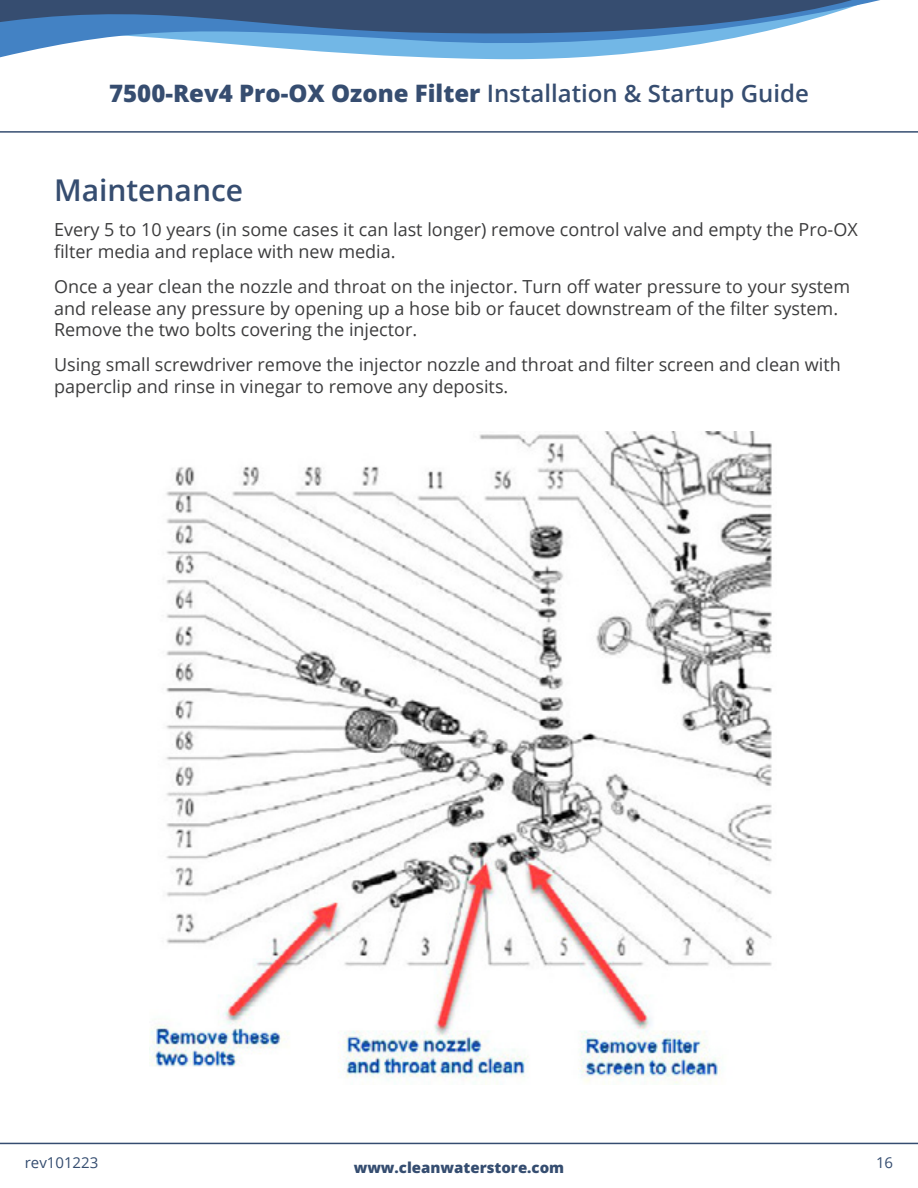
<style>
.page{position:relative;width:918px;height:1188px;background:#fff}
.page>*{position:absolute;margin:0;border:0;box-sizing:border-box;transform-origin:0 0}
.t1{font:600 30px "Open Sans";color:#364d70}
.t2{font:800 24px "Open Sans";color:#364d70}
.t3{font:18px/21.6px "Open Sans";color:#3c3c3d}
.t4{font:800 15px "Open Sans";color:#354d70}
.t5{font:15px "Open Sans";color:#354d70}
.s1{font-weight:600}
</style>
<div class="page">
<svg style="left:0;top:131px;width:918px;height:2px;background:#667893"></svg>
<svg style="left:0;top:41px;width:717px;height:19px"></svg>
<svg style="left:0;top:0;width:880px;height:41px;background:#52759e"></svg>
<svg style="left:0;top:1143px;width:918px;height:2px;background:#8695aa"></svg>
<img style="left:150px;top:432px;width:622px;height:652px">
<h2 class="t2" style="left:109px;top:77px;width:701px">7500-Rev4 Pro-OX Ozone Filter <span class="s1">Installation &amp; Startup Guide</span></h2>
<h1 class="t1" style="left:54px;top:170px;width:191px">Maintenance</h1>
<p class="t3" style="left:54px;top:218px;width:805px">Every 5 to 10 years (in some cases it can last longer) remove control valve and empty the Pro-OX filter media and replace with new media.</p>
<p class="t3" style="left:54px;top:275px;width:798px">Once a year clean the nozzle and throat on the injector. Turn off water pressure to your system and release any pressure by opening up a hose bib or faucet downstream of the filter system.<br>Remove the two bolts covering the injector.</p>
<p class="t3" style="left:54px;top:353px;width:788px">Using small screwdriver remove the injector nozzle and throat and filter screen and clean with paperclip and rinse in vinegar to remove any deposits.</p>
<p class="t5" style="left:25px;top:1153px;width:75px">rev101223</p>
<p class="t4" style="left:354px;top:1157px;width:212px">www.cleanwaterstore.com</p>
<p class="t5" style="left:876px;top:1153px;width:19px">16</p>
</div>
